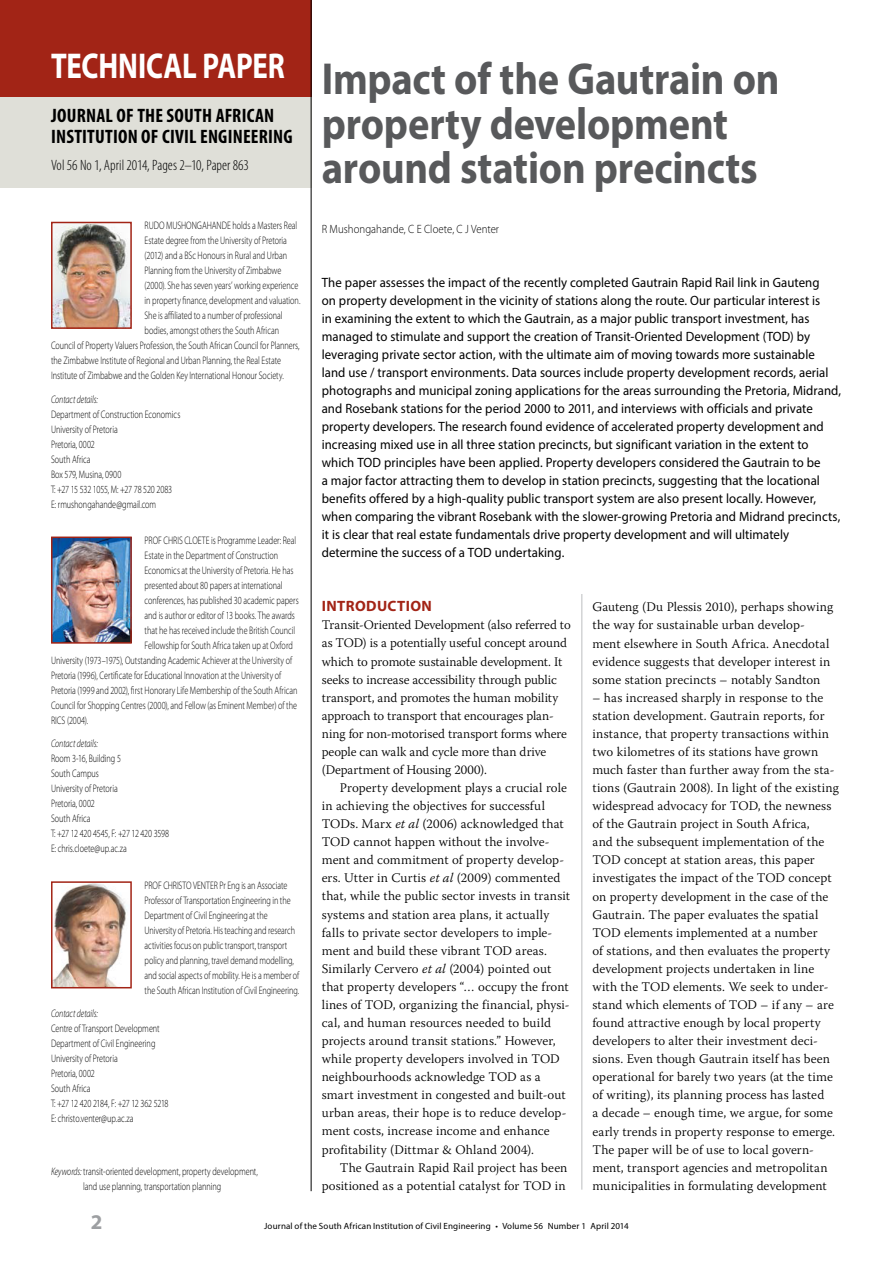
<style>
.page{position:relative;width:893px;height:1263px;background:#fff}
.page>*{position:absolute;margin:0;border:0;box-sizing:border-box;transform-origin:0 0}
.t1{font:700 45px/44.7px "Myriad Pro";letter-spacing:-.005em;color:#58595b;scale:.9 1}
.t2{font:700 36px "Myriad Pro";letter-spacing:-.015em;color:#fff;scale:.8 1}
.t3{font:700 21px "Myriad Pro";color:#9d9fa2}
.t4{font:700 condensed 19.5px/21px "Myriad Pro";letter-spacing:.01em;color:#000}
.t5{font:300 condensed 15px "Myriad Pro";color:#000}
.t6{font:700 15px "Myriad Pro";color:#a22416}
.t7{font:13.5px/18px "Myriad Pro";letter-spacing:.005em;color:#000;scale:.95 1}
.t8{font:300 13.2px/18px "Warnock Pro";letter-spacing:.005em;color:#000}
.t9{font:300 12px "Myriad Pro";letter-spacing:.005em;color:#000;scale:.9 1}
.t10{font:300 10.8px/15px "Myriad Pro";letter-spacing:-.005em;color:#000;scale:.75 1}
.t11{font:italic 300 10.8px "Myriad Pro";letter-spacing:-.005em;color:#000;scale:.75 1}
.t12{font:9px "Myriad Pro";letter-spacing:.015em;color:#000}
.s1{font-style:italic}
</style>
<div class="page">
<hr style="left:581px;top:51px;width:1px;height:1138px;background:#bcbec0">
<div style="left:0;top:96px;width:311px;height:92px;background:#dfdfd8"></div>
<div style="left:0;top:0;width:311px;height:96px;background:#a22416"></div>
<hr style="left:311px;top:0;width:1px;height:1191px;background:#000">
<img style="left:54px;top:225px;width:75px;height:101px">
<div style="left:51px;top:222px;width:81px;height:107px;border:2px solid #a22416"></div>
<img style="left:54px;top:539px;width:75px;height:102px">
<div style="left:51px;top:536px;width:81px;height:108px;border:2px solid #a22416"></div>
<img style="left:54px;top:884px;width:73px;height:101px">
<div style="left:51px;top:881px;width:81px;height:107px;border:2px solid #a22416"></div>
<h2 class="t2" style="left:51px;top:42px;width:22px">TECH</h2>
<h2 class="t2" style="left:118px;top:42px;width:177px">NICAL PAPER</h2>
<h3 class="t4" style="left:51px;top:105px;width:243px">JOURNAL OF THE SOUTH AFRICAN<br>INSTITUTION OF CIVIL ENGINEERING</h3>
<p class="t5" style="left:51px;top:157px;width:199px">Vol 56 No 1, April 2014, Pages 2–10, Paper 863</p>
<p class="t10" style="left:145px;top:218px;width:205px">RUDO MUSHONGAHANDE holds a Masters Real</p>
<p class="t10" style="left:145px;top:233px;width:191px">Estate degree from the University of Pretoria</p>
<p class="t10" style="left:145px;top:248px;width:191px">(2012) and a BSc Honours in Rural and Urban</p>
<p class="t10" style="left:145px;top:263px;width:184px">Planning from the University of Zimbabwe</p>
<p class="t10" style="left:145px;top:278px;width:207px">(2000). She has seven years’ working experience</p>
<p class="t10" style="left:145px;top:293px;width:209px">in property finance, development and valuation.</p>
<p class="t10" style="left:145px;top:308px;width:185px">She is affiliated to a number of professional</p>
<p class="t10" style="left:145px;top:323px;width:181px">bodies, amongst others the South African</p>
<p class="t10" style="left:51px;top:338px;width:333px">Council of Property Valuers Profession, the South African Council for Planners,</p>
<p class="t10" style="left:51px;top:353px;width:308px">the Zimbabwe Institute of Regional and Urban Planning, the Real Estate</p>
<p class="t10" style="left:51px;top:368px;width:312px">Institute of Zimbabwe and the Golden Key International Honour Society.</p>
<p class="t11" style="left:51px;top:392px;width:64px">Contact details:</p>
<p class="t10" style="left:51px;top:406px;width:174px">Department of Construction Economics<br>University of Pretoria<br>Pretoria, 0002<br>South Africa<br>Box 579, Musina, 0900<br>T: +27 15 532 1055, M: +27 78 520 2083<br>E: rmushongahande@gmail.com</p>
<p class="t10" style="left:145px;top:533px;width:204px">PROF CHRIS CLOETE is Programme Leader: Real</p>
<p class="t10" style="left:145px;top:548px;width:180px">Estate in the Department of Construction</p>
<p class="t10" style="left:145px;top:563px;width:200px">Economics at the University of Pretoria. He has</p>
<p class="t10" style="left:145px;top:578px;width:185px">presented about 80 papers at international</p>
<p class="t10" style="left:145px;top:593px;width:207px">conferences, has published 30 academic papers</p>
<p class="t10" style="left:145px;top:608px;width:202px">and is author or editor of 13 books. The awards</p>
<p class="t10" style="left:145px;top:623px;width:202px">that he has received include the British Council</p>
<p class="t10" style="left:145px;top:638px;width:199px">Fellowship for South Africa taken up at Oxford</p>
<p class="t10" style="left:51px;top:653px;width:323px">University (1973–1975), Outstanding Academic Achiever at the University of</p>
<p class="t10" style="left:51px;top:668px;width:309px">Pretoria (1996), Certificate for Educational Innovation at the University of</p>
<p class="t10" style="left:51px;top:683px;width:330px">Pretoria (1999 and 2002), first Honorary Life Membership of the South African</p>
<p class="t10" style="left:51px;top:698px;width:330px">Council for Shopping Centres (2000), and Fellow (as Eminent Member) of the</p>
<p class="t10" style="left:51px;top:713px;width:51px">RICS (2004).</p>
<p class="t11" style="left:51px;top:737px;width:64px">Contact details:</p>
<p class="t10" style="left:51px;top:751px;width:159px">Room 3-16, Building 5<br>South Campus<br>University of Pretoria<br>Pretoria, 0002<br>South Africa<br>T: +27 12 420 4545, F: +27 12 420 3598<br>E: chris.cloete@up.ac.za</p>
<p class="t10" style="left:145px;top:877px;width:208px">PROF CHRISTO VENTER Pr Eng is an Associate Professor of Transportation Engineering in the Department of Civil Engineering at the University of Pretoria. His teaching and research activities focus on public transport, transport policy and planning, travel demand modelling, and social aspects of mobility. He is a member of the South African Institution of Civil Engineering.</p>
<p class="t11" style="left:51px;top:1007px;width:64px">Contact details:</p>
<p class="t10" style="left:51px;top:1021px;width:158px">Centre of Transport Development<br>Department of Civil Engineering<br>University of Pretoria<br>Pretoria, 0002<br>South Africa<br>T: +27 12 420 2184, F: +27 12 362 5218<br>E: christo.venter@up.ac.za</p>
<p class="t10" style="left:51px;top:1163px;width:277px;text-align:center"><span class="s1">Keywords:</span> transit-oriented development, property development, land use planning, transportation planning</p>
<h1 class="t1" style="left:322px;top:55px;width:510px">Impact of the Gautrain on property development around station precincts</h1>
<p class="t9" style="left:322px;top:222px;width:199px">R Mushongahande, C E Cloete, C J Venter</p>
<p class="t7" style="left:322px;top:273px;width:548px">The paper assesses the impact of the recently completed Gautrain Rapid Rail link in Gauteng<br>on property development in the vicinity of stations along the route. Our particular interest is<br>in examining the extent to which the Gautrain, as a major public transport investment, has managed to stimulate and support the creation of Transit-Oriented Development (TOD) by leveraging private sector action, with the ultimate aim of moving towards more sustainable land use / transport environments. Data sources include property development records, aerial photographs and municipal zoning applications for the areas surrounding the Pretoria, Midrand, and Rosebank stations for the period 2000 to 2011, and interviews with officials and private property developers. The research found evidence of accelerated property development and increasing mixed use in all three station precincts, but significant variation in the extent to which TOD principles have been applied. Property developers considered the Gautrain to be<br>a major factor attracting them to develop in station precincts, suggesting that the locational benefits offered by a high-quality public transport system are also present locally. However, when comparing the vibrant Rosebank with the slower-growing Pretoria and Midrand precincts, it is clear that real estate fundamentals drive property development and will ultimately determine the success of a TOD undertaking.</p>
<p class="t6" style="left:322px;top:596px;width:21px">INTRODUCT</p>
<p class="t6" style="left:406px;top:596px;width:28px">ION</p>
<p class="t8" style="left:322px;top:616px;width:250px">Transit-Oriented Development (also referred to as TOD) is a potentially useful concept around which to promote sustainable development. It seeks to increase accessibility through public transport, and promotes the human mobility approach to transport that encourages plan&shy;ning for non-motorised transport forms where people can walk and cycle more than drive (Department of Housing 2000).</p>
<p class="t8" style="left:322px;top:778px;width:250px;text-indent:18px">Property development plays a crucial role in achieving the objectives for successful TODs. Marx <span class="s1">et al</span> (2006) acknowledged that TOD cannot happen without the involve&shy;ment and commitment of property develop&shy;ers. Utter in Curtis <span class="s1">et al</span> (2009) commented that, while the public sector invests in transit systems and station area plans, it actually falls to private sector developers to imple&shy;ment and build these vibrant TOD areas.<br>Similarly Cervero <span class="s1">et al</span> (2004) pointed out that property developers “… occupy the front lines of TOD, organizing the financial, physi&shy;cal, and human resources needed to build projects around transit stations.” However, while property developers involved in TOD neighbourhoods acknowledge TOD as a smart investment in congested and built-out urban areas, their hope is to reduce develop&shy;ment costs, increase income and enhance profitability (Dittmar &amp; Ohland 2004).</p>
<p class="t8" style="left:322px;top:1158px;width:247px;text-align:right">The Gautrain Rapid Rail project has been positioned as a potential catalyst for TOD in</p>
<p class="t8" style="left:592px;top:598px;width:242px">Gauteng (Du Plessis 2010), perhaps showing the way for sustainable urban develop&shy;ment elsewhere in South Africa. Anecdotal evidence suggests that developer interest in some station precincts – notably Sandton</p>
<p class="t8" style="left:592px;top:688px;width:248px">– has increased sharply in response to the station development. Gautrain reports, for instance, that property transactions within two kilometres of its stations have grown much faster than further away from the sta&shy;tions (Gautrain 2008). In light of the existing widespread advocacy for TOD, the newness of the Gautrain project in South Africa,<br>and the subsequent implementation of the TOD concept at station areas, this paper investigates the impact of the TOD concept on property development in the case of the Gautrain. The paper evaluates the spatial TOD elements implemented at a number<br>of stations, and then evaluates the property development projects undertaken in line with the TOD elements. We seek to under&shy;stand which elements of TOD – if any – are found attractive enough by local property developers to alter their investment deci&shy;sions. Even though Gautrain itself has been operational for barely two years (at the time of writing), its planning process has lasted<br>a decade – enough time, we argue, for some early trends in property response to emerge.<br>The paper will be of use to local govern&shy;ment, transport agencies and metropolitan municipalities in formulating development</p>
<h3 class="t3" style="left:91px;top:1208px;width:13px">2</h3>
<p class="t12" style="left:264px;top:1220px;width:366px">Journal of the South African Institution of Civil Engineering • Volume 56 Number 1 April 2014</p>
</div>
